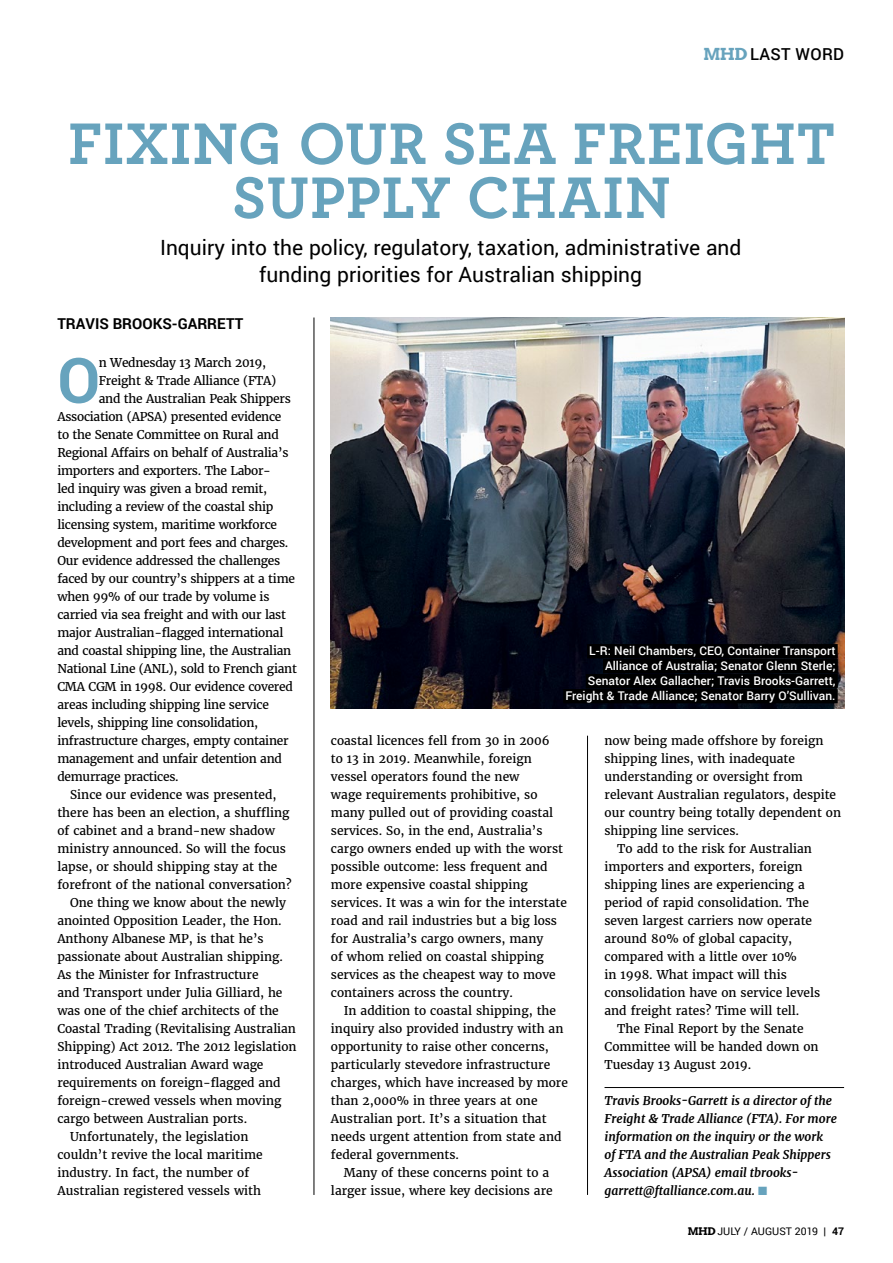
<style>
.page{position:relative;width:893px;height:1263px;background:#fff}
.page>*{position:absolute;margin:0;border:0;box-sizing:border-box;transform-origin:0 0}
.t1{font:700 62.7px "Roboto";color:#67a3bd}
.t2{font:700 61.5px/54px "Archer";letter-spacing:.01em;color:#67a3bd;text-align:center}
.t3{font:21px/27px "Roboto";color:#000;text-align:center}
.t4{font:500 16.5px "Roboto";letter-spacing:.02em;color:#000}
.t5{font:700 15px "Roboto";color:#000}
.t6{font:12px/18px "Merriweather";color:#000}
.t7{font:12px "Merriweather";letter-spacing:-.02em;color:#000}
.t8{font:italic 700 12px/18px "Merriweather";color:#000}
.t9{font:500 12px/15px "Roboto";color:#fff;text-align:right}
.t10{font:10.5px "Roboto";color:#000}
.s1{font-family:"Arvo";font-weight:700;color:#67a3bd}
.s2{color:#67a3bd}
.s3{font-family:"Arvo";font-weight:700}
.s4{font-weight:700}
</style>
<div class="page">
<hr style="left:604px;top:1087px;width:240px;height:1px;background:#000">
<img style="left:331px;top:317px;width:513px;height:392px">
<div style="left:587px;top:644px;width:251px;height:14px;background:#000"></div>
<div style="left:603px;top:659px;width:235px;height:14px;background:#000"></div>
<div style="left:586px;top:674px;width:252px;height:14px;background:#000"></div>
<div style="left:563px;top:689px;width:275px;height:14px;background:#000"></div>
<hr style="left:314px;top:317px;width:1px;height:878px;background:#000">
<hr style="left:587px;top:736px;width:1px;height:459px;background:#000">
<h3 class="t4" style="left:703px;top:42px;width:142px"><span class="s1">MHD</span>LAST WORD</h3>
<h2 class="t2" style="left:68px;top:113px;width:768px">FIXING OUR SEA FREIGHT<br>SUPPLY CHAIN</h2>
<h3 class="t3" style="left:160px;top:234px;width:583px">Inquiry into the policy, regulatory, taxation, administrative and funding priorities for Australian shipping</h3>
<p class="t5" style="left:57px;top:313px;width:187px">TRAVIS BROOKS-GARRETT</p>
<h1 class="t1" style="left:57px;top:336px;width:44px">O</h1>
<p class="t7" style="left:99px;top:355px;width:169px">n Wednesday 13 March 2019,</p>
<p class="t7" style="left:99px;top:373px;width:179px">Freight &amp; Trade Alliance (FTA)</p>
<p class="t7" style="left:99px;top:391px;width:193px">and the Australian Peak Shippers</p>
<p class="t7" style="left:57px;top:409px;width:226px">Association (APSA) presented evidence</p>
<p class="t7" style="left:57px;top:427px;width:223px">to the Senate Committee on Rural and</p>
<p class="t7" style="left:57px;top:445px;width:233px">Regional Affairs on behalf of Australia’s</p>
<p class="t7" style="left:57px;top:463px;width:215px">importers and exporters. The Labor-</p>
<p class="t7" style="left:57px;top:481px;width:211px">led inquiry was given a broad remit,</p>
<p class="t7" style="left:57px;top:499px;width:217px">including a review of the coastal ship</p>
<p class="t7" style="left:57px;top:517px;width:221px">licensing system, maritime workforce</p>
<p class="t7" style="left:57px;top:535px;width:233px">development and port fees and charges.</p>
<p class="t7" style="left:57px;top:553px;width:224px">Our evidence addressed the challenges</p>
<p class="t7" style="left:57px;top:571px;width:239px">faced by our country’s shippers at a time</p>
<p class="t7" style="left:57px;top:589px;width:214px">when 99% of our trade by volume is</p>
<p class="t7" style="left:57px;top:607px;width:230px">carried via sea freight and with our last</p>
<p class="t7" style="left:57px;top:625px;width:228px">major Australian-flagged international</p>
<p class="t7" style="left:57px;top:643px;width:235px">and coastal shipping line, the Australian</p>
<p class="t7" style="left:57px;top:661px;width:241px">National Line (ANL), sold to French giant</p>
<p class="t7" style="left:57px;top:679px;width:237px">CMA CGM in 1998. Our evidence covered</p>
<p class="t7" style="left:57px;top:697px;width:213px">areas including shipping line service</p>
<p class="t7" style="left:57px;top:715px;width:202px">levels, shipping line consolidation,</p>
<p class="t7" style="left:57px;top:733px;width:233px">infrastructure charges, empty container</p>
<p class="t7" style="left:57px;top:751px;width:226px">management and unfair detention and</p>
<p class="t7" style="left:57px;top:769px;width:123px">demurrage practices.</p>
<p class="t6" style="left:70px;top:786px;width:208px">Since our evidence was presented,</p>
<p class="t6" style="left:57px;top:804px;width:234px">there has been an election, a shuffling</p>
<p class="t6" style="left:57px;top:822px;width:219px">of cabinet and a brand-new shadow</p>
<p class="t6" style="left:57px;top:840px;width:230px">ministry announced. So will the focus</p>
<p class="t6" style="left:57px;top:858px;width:222px">lapse, or should shipping stay at the</p>
<p class="t6" style="left:57px;top:876px;width:236px">forefront of the national conversation?</p>
<p class="t6" style="left:70px;top:894px;width:217px">One thing we know about the newly</p>
<p class="t6" style="left:57px;top:912px;width:226px">anointed Opposition Leader, the Hon.</p>
<p class="t6" style="left:57px;top:930px;width:208px">Anthony Albanese MP, is that he’s</p>
<p class="t6" style="left:57px;top:948px;width:227px">passionate about Australian shipping.</p>
<p class="t6" style="left:57px;top:966px;width:203px">As the Minister for Infrastructure</p>
<p class="t6" style="left:57px;top:984px;width:227px">and Transport under Julia Gilliard, he</p>
<p class="t6" style="left:57px;top:1002px;width:223px">was one of the chief architects of the</p>
<p class="t6" style="left:57px;top:1020px;width:240px">Coastal Trading (Revitalising Australian</p>
<p class="t6" style="left:57px;top:1038px;width:241px">Shipping) Act 2012. The 2012 legislation</p>
<p class="t6" style="left:57px;top:1056px;width:208px">introduced Australian Award wage</p>
<p class="t6" style="left:57px;top:1074px;width:225px">requirements on foreign-flagged and</p>
<p class="t6" style="left:57px;top:1092px;width:225px">foreign-crewed vessels when moving</p>
<p class="t6" style="left:57px;top:1110px;width:191px">cargo between Australian ports.</p>
<p class="t6" style="left:70px;top:1128px;width:180px">Unfortunately, the legislation</p>
<p class="t6" style="left:57px;top:1146px;width:207px">couldn’t revive the local maritime</p>
<p class="t6" style="left:57px;top:1164px;width:193px">industry. In fact, the number of</p>
<p class="t6" style="left:57px;top:1182px;width:205px">Australian registered vessels with</p>
<p class="t9" style="left:565px;top:643px;width:272px">L-R: Neil Chambers, CEO, Container Transport Alliance of Australia; Senator Glenn Sterle; Senator Alex Gallacher; Travis Brooks-Garrett, Freight &amp; Trade Alliance; Senator Barry O’Sullivan.</p>
<p class="t6" style="left:331px;top:732px;width:237px">coastal licences fell from 30 in 2006<br>to 13 in 2019. Meanwhile, foreign vessel operators found the new<br>wage requirements prohibitive, so many pulled out of providing coastal services. So, in the end, Australia’s cargo owners ended up with the worst possible outcome: less frequent and more expensive coastal shipping services. It was a win for the interstate road and rail industries but a big loss for Australia’s cargo owners, many<br>of whom relied on coastal shipping services as the cheapest way to move containers across the country.</p>
<p class="t6" style="left:344px;top:1002px;width:214px">In addition to coastal shipping, the</p>
<p class="t6" style="left:331px;top:1020px;width:234px">inquiry also provided industry with an</p>
<p class="t6" style="left:331px;top:1038px;width:219px">opportunity to raise other concerns,</p>
<p class="t6" style="left:331px;top:1056px;width:221px">particularly stevedore infrastructure</p>
<p class="t6" style="left:331px;top:1074px;width:239px">charges, which have increased by more</p>
<p class="t6" style="left:331px;top:1092px;width:208px">than 2,000% in three years at one</p>
<p class="t6" style="left:331px;top:1110px;width:217px">Australian port. It’s a situation that</p>
<p class="t6" style="left:331px;top:1128px;width:232px">needs urgent attention from state and</p>
<p class="t6" style="left:331px;top:1146px;width:130px">federal governments.</p>
<p class="t6" style="left:344px;top:1164px;width:207px">Many of these concerns point to a</p>
<p class="t6" style="left:331px;top:1182px;width:223px">larger issue, where key decisions are</p>
<p class="t6" style="left:604px;top:732px;width:220px">now being made offshore by foreign</p>
<p class="t6" style="left:604px;top:750px;width:192px">shipping lines, with inadequate</p>
<p class="t6" style="left:604px;top:768px;width:200px">understanding or oversight from</p>
<p class="t6" style="left:604px;top:786px;width:233px">relevant Australian regulators, despite</p>
<p class="t6" style="left:604px;top:804px;width:238px">our country being totally dependent on</p>
<p class="t6" style="left:604px;top:822px;width:136px">shipping line services.</p>
<p class="t6" style="left:617px;top:840px;width:196px">To add to the risk for Australian</p>
<p class="t6" style="left:604px;top:858px;width:199px">importers and exporters, foreign</p>
<p class="t6" style="left:604px;top:876px;width:202px">shipping lines are experiencing a</p>
<p class="t6" style="left:604px;top:894px;width:206px">period of rapid consolidation. The</p>
<p class="t6" style="left:604px;top:912px;width:209px">seven largest carriers now operate</p>
<p class="t6" style="left:604px;top:930px;width:189px">around 80% of global capacity,</p>
<p class="t6" style="left:604px;top:948px;width:194px">compared with a little over 10%</p>
<p class="t6" style="left:604px;top:966px;width:184px">in 1998. What impact will this</p>
<p class="t6" style="left:604px;top:984px;width:217px">consolidation have on service levels</p>
<p class="t6" style="left:604px;top:1002px;width:196px">and freight rates? Time will tell.</p>
<p class="t6" style="left:617px;top:1020px;width:188px">The Final Report by the Senate</p>
<p class="t6" style="left:604px;top:1038px;width:216px">Committee will be handed down on</p>
<p class="t6" style="left:604px;top:1056px;width:148px">Tuesday 13 August 2019.</p>
<p class="t8" style="left:604px;top:1092px;width:234px">Travis Brooks-Garrett is a director of the Freight &amp; Trade Alliance (FTA). For more information on the inquiry or the work of FTA and the Australian Peak Shippers Association (APSA) email tbrooks&shy;garrett@ftalliance.com.au. <span class="s2">■</span></p>
<p class="t10" style="left:688px;top:1224px;width:158px"><span class="s3">MHD</span> JULY / AUGUST 2019 <span class="s4">| 47</span></p>
</div>
